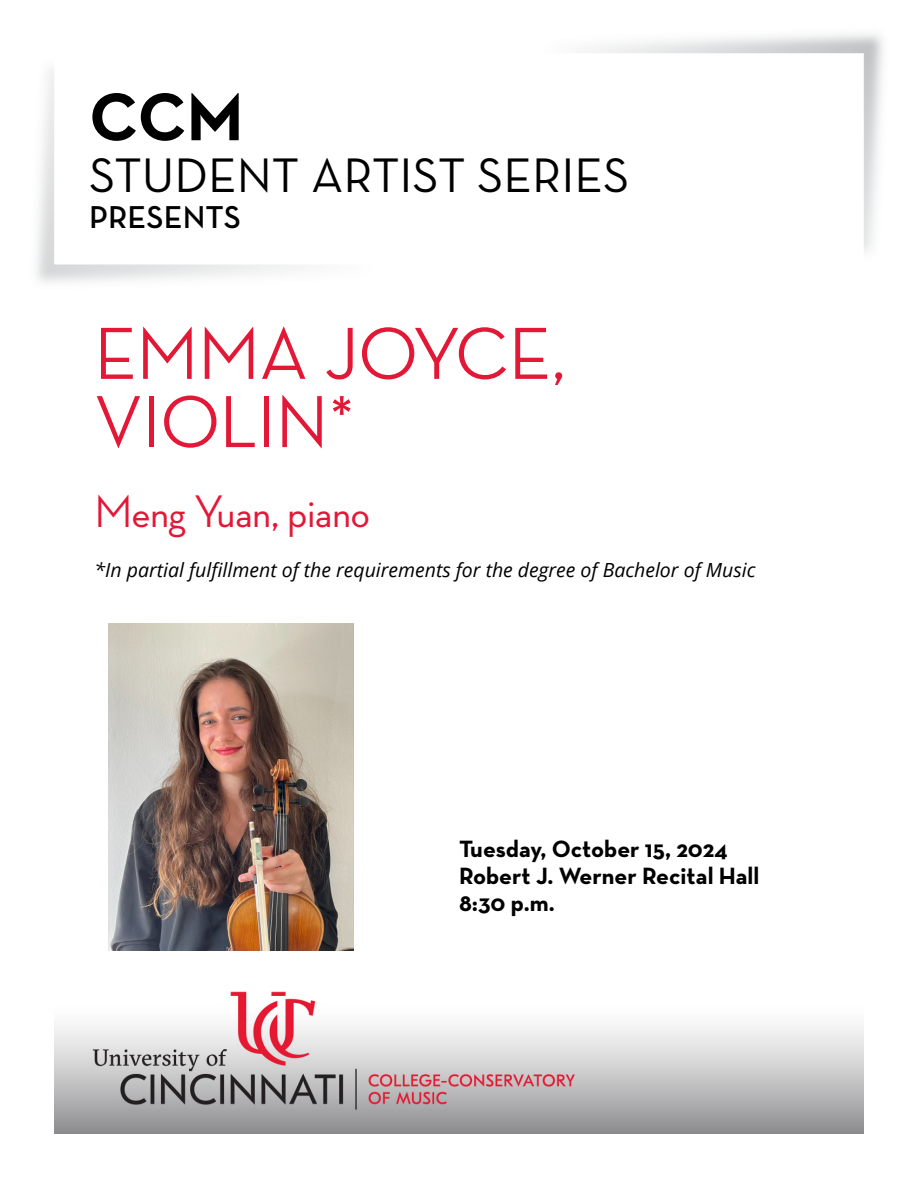
<style>
.page{position:relative;width:918px;height:1188px;background:#fff}
.page>*{position:absolute;margin:0;border:0;box-sizing:border-box;transform-origin:0 0}
.Concert_Title__H1{font:500 75px/68.2px "Neutra Disp";color:#e31837}
.Page_Intro__H1{font:700 68.7px "Neutra Text";color:#000}
.Page_Intro__H1-2{font:49.35px "Neutra Text";color:#000}
.Musician_Conductor__H2{font:500 46.5px "Neutra Disp";color:#e31837}
.Page_Intro__H1-3{font:600 32.25px "Neutra Text";color:#000}
.Date_Venue_Time__H3{font:700 24px "Neutra Text";color:#000}
.In_partial_fulfillment_of__H2{font:italic 19.5px "Open Sans";color:#000}
</style>
<div class="page">
<img style="left:54px;top:932px;width:810px;height:202px">
<img style="left:589px;top:34px;width:294px;height:218px">
<img style="left:108px;top:624px;width:245px;height:326px">
<h1 class="Page_Intro__H1" style="left:89px;top:74px;width:156px">CCM</h1>
<h1 class="Page_Intro__H1-2" style="left:89px;top:145px;width:542px">STUDENT ARTIST SERIES</h1>
<h1 class="Page_Intro__H1-3" style="left:89px;top:197px;width:153px">PRESENTS</h1>
<h1 class="Concert_Title__H1" style="left:94px;top:320px;width:472px">EMMA JOYCE,<br>VIOLIN*</h1>
<h2 class="Musician_Conductor__H2" style="left:94px;top:486px;width:277px">Meng Yuan, piano</h2>
<h2 class="In_partial_fulfillment_of__H2" style="left:94px;top:556px;width:662px">*In partial fulfillment of the requirements for the degree of Bachelor of Music</h2>
<h3 class="Date_Venue_Time__H3" style="left:459px;top:834px;width:270px">Tuesday, October 15, 2024</h3>
<h3 class="Date_Venue_Time__H3" style="left:459px;top:861px;width:302px">Robert J. Werner Recital Hall</h3>
<h3 class="Date_Venue_Time__H3" style="left:459px;top:888px;width:97px">8:30 p.m.</h3>
</div>
